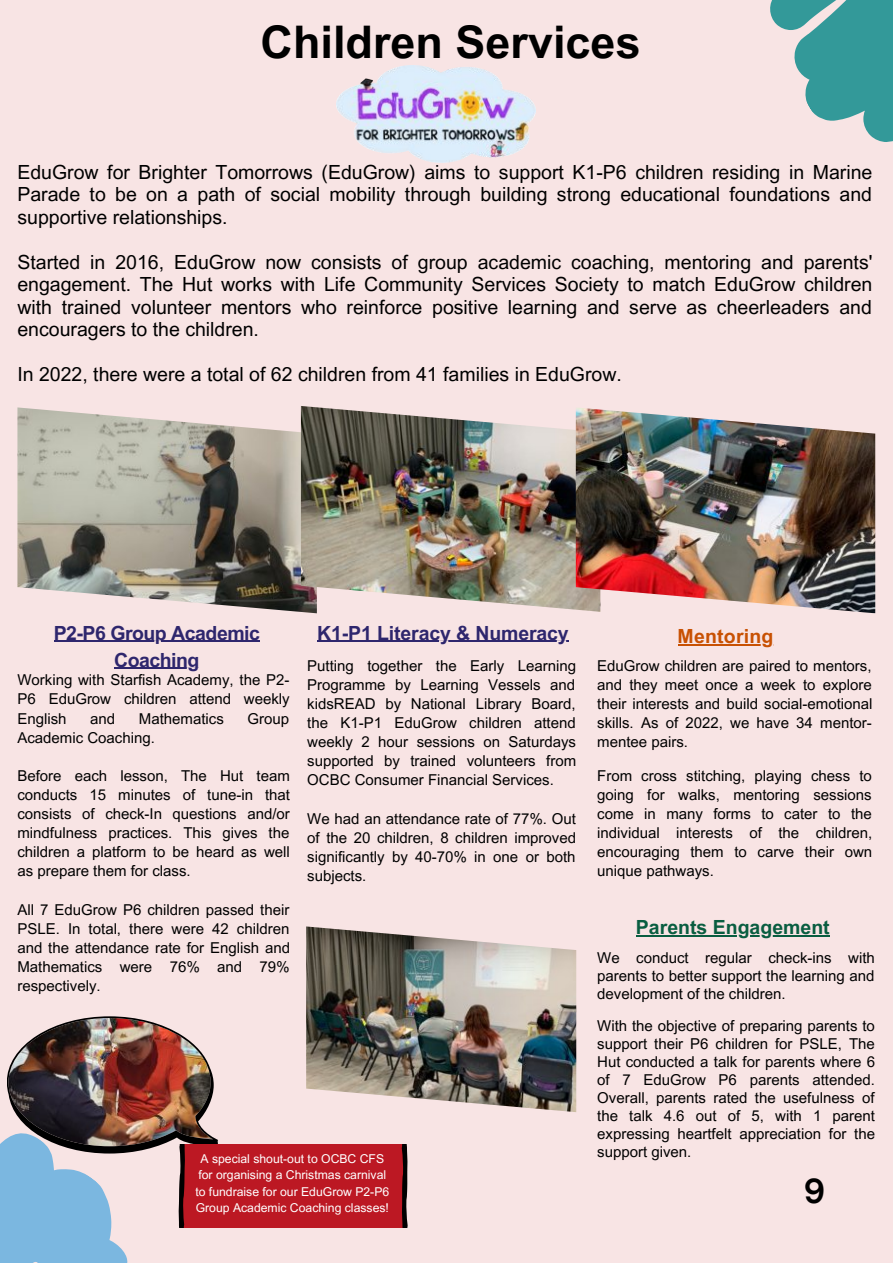
<style>
.page{position:relative;width:893px;height:1264px;background:#fff}
.page>*{position:absolute;margin:0;border:0;box-sizing:border-box;transform-origin:0 0}
.t1{font:700 45px "Arial MT Pro";color:#000}
.t2{font:700 34.5px "DM Sans";color:#000}
.t3{font:19.5px/22.5px "Arial MT Pro";color:#000;text-align:justify}
.t4{font:700 19.5px/27px "Arial MT Pro";letter-spacing:-.025em;color:#2e266d;text-align:center}
.t5{font:700 19.5px "Arial MT Pro";letter-spacing:-.005em;color:#2e266d}
.t6{font:700 19.5px "Arial MT Pro";color:#095d40}
.t7{font:700 19.5px "Arial MT Pro";letter-spacing:.01em;color:#c85103}
.t8{font:15px/19px "Arial MT Pro";color:#000;text-align:justify}
.t9{font:12.15px/16.2px "Arial MT Pro";color:#fff;text-align:center}
</style>
<div class="page">
<div style="left:0;top:0;width:892px;height:1262px;background:#f8e4e4"></div>
<svg style="left:770px;top:0;width:122px;height:142px"></svg>
<img style="left:336px;top:66px;width:199px;height:97px">
<img style="left:17px;top:407px;width:300px;height:206px">
<img style="left:306px;top:926px;width:270px;height:186px">
<img style="left:0;top:1016px;width:407px;height:246px">
<hr style="left:54px;top:640px;width:205px;height:2px;background:#2e266d">
<hr style="left:114px;top:667px;width:85px;height:2px;background:#2e266d">
<hr style="left:677px;top:644px;width:96px;height:1px;background:#c85103">
<hr style="left:636px;top:935px;width:193px;height:1px;background:#095d40">
<img style="left:301px;top:406px;width:274px;height:206px">
<img style="left:575px;top:408px;width:300px;height:205px">
<hr style="left:317px;top:640px;width:251px;height:2px;background:#2e266d">
<h1 class="t1" style="left:260px;top:25px;width:381px">Children Services</h1>
<h3 class="t3" style="left:17px;top:163px;width:856px">EduGrow for Brighter Tomorrows (EduGrow) aims to support K1-P6 children residing in Marine Parade to be on a path of social mobility through building strong educational foundations and supportive relationships.</h3>
<p class="t3" style="left:17px;top:253px;width:856px">Started in 2016, EduGrow now consists of group academic coaching, mentoring and parents' engagement. The Hut works with Life Community Services Society to match EduGrow children with trained volunteer mentors who reinforce positive learning and serve as cheerleaders and encouragers to the children.</p>
<h3 class="t3" style="left:17px;top:365px;width:606px">In 2022, there were a total of 62 children from 41 families in EduGrow.</h3>
<h3 class="t4" style="left:54px;top:621px;width:208px">P2-P6 Group Academic<br>Coaching</h3>
<h3 class="t7" style="left:677px;top:628px;width:97px">Mentoring</h3>
<h3 class="t5" style="left:317px;top:625px;width:253px">K1-P1 Literacy &amp; Numeracy</h3>
<p class="t8" style="left:307px;top:657px;width:270px">Putting together the Early Learning Programme by Learning Vessels and kidsREAD by National Library Board, the K1-P1 EduGrow children attend weekly 2 hour sessions on Saturdays supported by trained volunteers from OCBC Consumer Financial Services.</p>
<p class="t8" style="left:307px;top:810px;width:270px">We had an attendance rate of 77%. Out of the 20 children, 8 children improved significantly by 40-70% in one or both subjects.</p>
<p class="t8" style="left:597px;top:657px;width:277px">EduGrow children are paired to mentors, and they meet once a week to explore their interests and build social-emotional skills. As of 2022, we have 34 mentor&shy;mentee pairs.</p>
<p class="t8" style="left:597px;top:768px;width:277px">From cross stitching, playing chess to going for walks, mentoring sessions come in many forms to cater to the individual interests of the children, encouraging them to carve their own unique pathways.</p>
<p class="t8" style="left:17px;top:672px;width:274px">Working with Starfish Academy, the P2- P6 EduGrow children attend weekly English</p>
<p class="t8" style="left:90px;top:710px;width:26px">and</p>
<p class="t8" style="left:139px;top:710px;width:86px">Mathematics</p>
<p class="t8" style="left:247px;top:710px;width:43px">Group</p>
<p class="t8" style="left:17px;top:729px;width:139px">Academic Coaching.</p>
<p class="t8" style="left:17px;top:768px;width:274px">Before each lesson, The Hut team conducts 15 minutes of tune-in that consists of check-In questions and/or mindfulness practices. This gives the children a platform to be heard as well as prepare them for class.</p>
<p class="t8" style="left:17px;top:901px;width:274px">All 7 EduGrow P6 children passed their PSLE. In total, there were 42 children and the attendance rate for English and Mathematics were 76% and 79% respectively.</p>
<h3 class="t6" style="left:636px;top:920px;width:195px">Parents Engagement</h3>
<p class="t8" style="left:597px;top:950px;width:279px;line-height:18px">We conduct regular check-ins with parents to better support the learning and development of the children.</p>
<p class="t8" style="left:597px;top:1018px;width:279px;line-height:18px">With the objective of preparing parents to support their P6 children for PSLE, The Hut conducted a talk for parents where 6 of 7 EduGrow P6 parents attended.<br>Overall, parents rated the usefulness of the talk 4.6 out of 5, with 1 parent expressing heartfelt appreciation for the support given.</p>
<p class="t9" style="left:195px;top:1152px;width:195px">A special shout-out to OCBC CFS for organising a Christmas carnival to fundraise for our EduGrow P2-P6<br>Group Academic Coaching classes!</p>
<h2 class="t2" style="left:803px;top:1168px;width:23px">9</h2>
</div>
